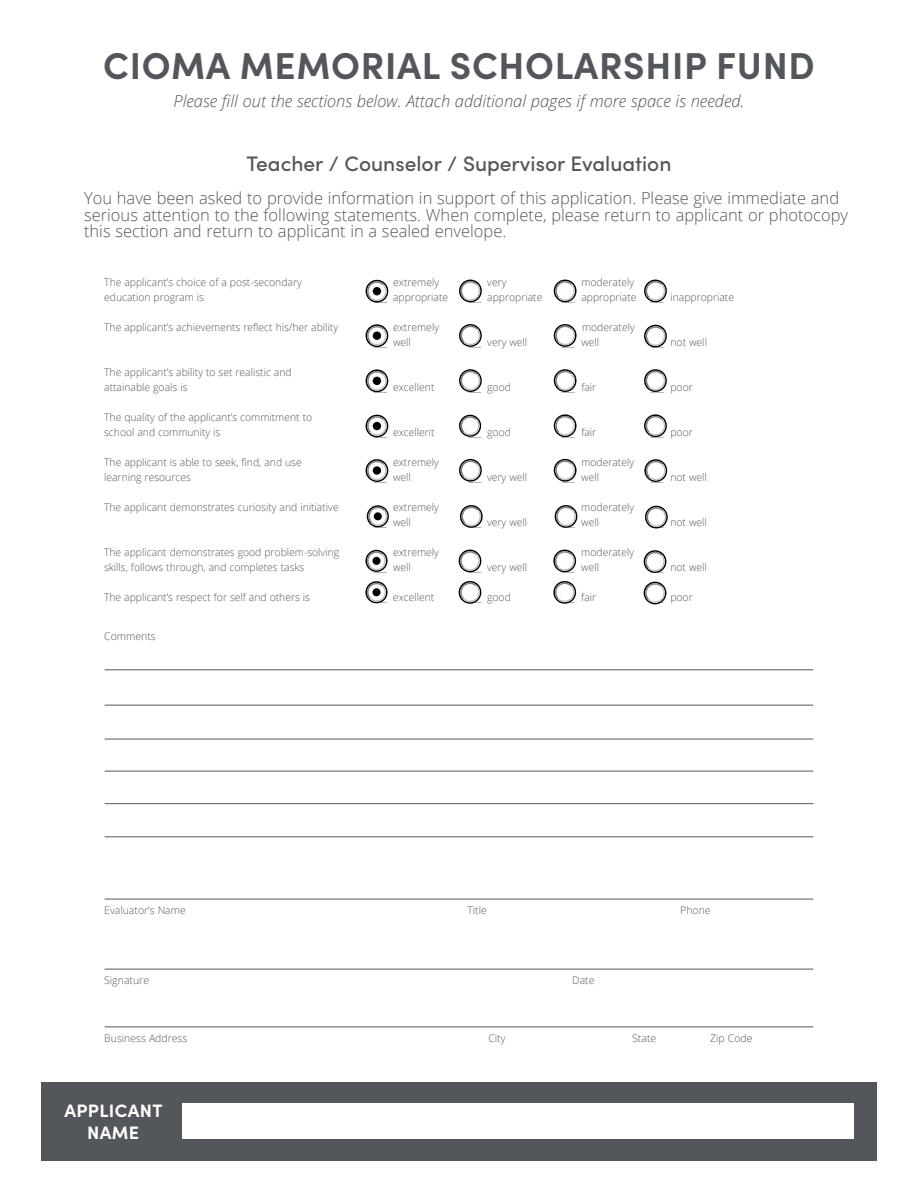
<style>
.page{position:relative;width:918px;height:1188px;background:#fff}
.page>*{position:absolute;margin:0;border:0;box-sizing:border-box;transform-origin:0 0}
.t1{font:700 37.5px "Sofia Pro";letter-spacing:.02em;color:#53565b}
.t2{font:500 21px "Sofia Pro";color:#53565b}
.t3{font:700 18px/21.6px "Sofia Pro";letter-spacing:.02em;color:#fff;text-align:center}
.t4{font:300 16.5px/16.5px "Open Sans";color:#53565b}
.t5{font:italic 300 16.5px "Open Sans";color:#53565b}
.t6{font:300 10.5px/15px "Open Sans";color:#53565b}
</style>
<div class="page">
<div style="left:41px;top:1082px;width:836px;height:79px;background:#53565b"></div>
<div style="left:182px;top:1103px;width:672px;height:36px;background:#fff"></div>
<hr style="left:105px;top:669px;width:708px;height:1px;background:#53565b">
<hr style="left:105px;top:705px;width:708px;height:1px;background:#53565b">
<hr style="left:105px;top:771px;width:708px;height:1px;background:#53565b">
<hr style="left:105px;top:803px;width:708px;height:1px;background:#53565b">
<hr style="left:105px;top:836px;width:708px;height:1px;background:#53565b">
<hr style="left:105px;top:899px;width:708px;height:1px;background:#53565b">
<hr style="left:105px;top:739px;width:708px;height:1px;background:#53565b">
<hr style="left:105px;top:969px;width:708px;height:1px;background:#53565b">
<hr style="left:105px;top:1026px;width:708px;height:1px;background:#53565b">
<svg style="left:366px;top:280px;width:22px;height:23px"></svg>
<div style="left:373px;top:287px;width:8px;height:8px;background:#000;border-radius:50%"></div>
<svg style="left:459px;top:280px;width:23px;height:22px"></svg>
<svg style="left:554px;top:280px;width:23px;height:22px"></svg>
<svg style="left:644px;top:280px;width:23px;height:22px"></svg>
<svg style="left:366px;top:324px;width:22px;height:23px"></svg>
<div style="left:373px;top:332px;width:8px;height:8px;background:#000;border-radius:50%"></div>
<svg style="left:459px;top:324px;width:23px;height:23px"></svg>
<svg style="left:554px;top:324px;width:23px;height:23px"></svg>
<svg style="left:644px;top:325px;width:23px;height:22px"></svg>
<svg style="left:644px;top:369px;width:23px;height:23px"></svg>
<svg style="left:554px;top:369px;width:23px;height:23px"></svg>
<svg style="left:459px;top:369px;width:23px;height:23px"></svg>
<svg style="left:366px;top:369px;width:22px;height:23px"></svg>
<div style="left:373px;top:377px;width:8px;height:8px;background:#000;border-radius:50%"></div>
<svg style="left:644px;top:414px;width:23px;height:23px"></svg>
<svg style="left:554px;top:414px;width:23px;height:23px"></svg>
<svg style="left:459px;top:414px;width:22px;height:23px"></svg>
<svg style="left:366px;top:415px;width:22px;height:22px"></svg>
<div style="left:373px;top:422px;width:8px;height:8px;background:#000;border-radius:50%"></div>
<div style="left:366px;top:459px;width:22px;height:23px;border:1px solid #000;border-radius:50%"></div>
<svg style="left:366px;top:461px;width:22px;height:20px"></svg>
<div style="left:373px;top:466px;width:8px;height:9px;background:#000;border-radius:50%"></div>
<div style="left:459px;top:459px;width:23px;height:23px;border:1px solid #000;border-radius:50%"></div>
<svg style="left:459px;top:460px;width:23px;height:20px"></svg>
<svg style="left:554px;top:459px;width:23px;height:23px"></svg>
<svg style="left:644px;top:459px;width:23px;height:23px"></svg>
<svg style="left:366px;top:505px;width:23px;height:22px"></svg>
<div style="left:374px;top:512px;width:8px;height:8px;background:#000;border-radius:50%"></div>
<div style="left:460px;top:505px;width:23px;height:23px;border:1px solid #000;border-radius:50%"></div>
<svg style="left:460px;top:506px;width:23px;height:20px"></svg>
<svg style="left:555px;top:505px;width:22px;height:23px"></svg>
<svg style="left:645px;top:506px;width:23px;height:22px"></svg>
<svg style="left:365px;top:550px;width:23px;height:22px"></svg>
<div style="left:372px;top:557px;width:9px;height:8px;background:#000;border-radius:50%"></div>
<svg style="left:459px;top:550px;width:22px;height:22px"></svg>
<div style="left:553px;top:550px;width:23px;height:22px;border:1px solid #000;border-radius:50%"></div>
<svg style="left:553px;top:551px;width:23px;height:20px"></svg>
<div style="left:644px;top:550px;width:22px;height:23px;border:1px solid #000;border-radius:50%"></div>
<svg style="left:644px;top:552px;width:22px;height:20px"></svg>
<svg style="left:365px;top:581px;width:23px;height:22px"></svg>
<div style="left:372px;top:588px;width:9px;height:8px;background:#000;border-radius:50%"></div>
<svg style="left:459px;top:581px;width:22px;height:23px"></svg>
<div style="left:553px;top:581px;width:23px;height:23px;border:1px solid #000;border-radius:50%"></div>
<svg style="left:553px;top:582px;width:23px;height:20px"></svg>
<div style="left:644px;top:582px;width:22px;height:22px;border:1px solid #000;border-radius:50%"></div>
<svg style="left:644px;top:583px;width:22px;height:20px"></svg>
<h1 class="t1" style="left:103px;top:44px;width:713px">CIOMA MEMORIAL SCHOLARSHIP FUND</h1>
<h3 class="t5" style="left:173px;top:95px;width:573px">Please fill out the sections below. Attach additional pages if more space is needed.</h3>
<h2 class="t2" style="left:246px;top:156px;width:427px">Teacher / Counselor / Supervisor Evaluation</h2>
<p class="t4" style="left:84px;top:192px;width:766px">You have been asked to provide information in support of this application. Please give immediate and serious attention to the following statements. When complete, please return to applicant or photocopy this section and return to applicant in a sealed envelope.</p>
<p class="t6" style="left:104px;top:274px;width:199px">The applicant’s choice of a post-secondary</p>
<p class="t6" style="left:393px;top:274px;width:47px">extremely</p>
<p class="t6" style="left:487px;top:274px;width:21px">very</p>
<p class="t6" style="left:581px;top:274px;width:54px">moderately</p>
<p class="t6" style="left:104px;top:291px;width:101px">education program is</p>
<p class="t6" style="left:374px;top:291px;width:76px">___ appropriate</p>
<p class="t6" style="left:469px;top:291px;width:75px">___ appropriate</p>
<p class="t6" style="left:562px;top:291px;width:76px">___ appropriate</p>
<p class="t6" style="left:651px;top:291px;width:85px">___ inappropriate</p>
<p class="t6" style="left:104px;top:319px;width:235px">The applicant’s achievements reflect his/her ability</p>
<p class="t6" style="left:393px;top:319px;width:47px">extremely</p>
<p class="t6" style="left:582px;top:319px;width:54px">moderately</p>
<p class="t6" style="left:374px;top:336px;width:38px">___ well</p>
<p class="t6" style="left:469px;top:336px;width:60px">___ very well</p>
<p class="t6" style="left:562px;top:336px;width:39px">___ well</p>
<p class="t6" style="left:651px;top:336px;width:58px">___ not well</p>
<p class="t6" style="left:104px;top:366px;width:189px">The applicant’s ability to set realistic and attainable goals is</p>
<p class="t6" style="left:374px;top:379px;width:62px">___ excellent</p>
<p class="t6" style="left:469px;top:379px;width:44px">___ good</p>
<p class="t6" style="left:562px;top:379px;width:36px">___ fair</p>
<p class="t6" style="left:651px;top:379px;width:43px">___ poor</p>
<p class="t6" style="left:104px;top:409px;width:210px">The quality of the applicant’s commitment to school and community is</p>
<p class="t6" style="left:374px;top:424px;width:62px">___ excellent</p>
<p class="t6" style="left:469px;top:424px;width:44px">___ good</p>
<p class="t6" style="left:562px;top:424px;width:36px">___ fair</p>
<p class="t6" style="left:651px;top:424px;width:43px">___ poor</p>
<p class="t6" style="left:104px;top:454px;width:199px">The applicant is able to seek, find, and use</p>
<p class="t6" style="left:393px;top:454px;width:47px">extremely</p>
<p class="t6" style="left:581px;top:454px;width:54px">moderately</p>
<p class="t6" style="left:104px;top:471px;width:88px">learning resources</p>
<p class="t6" style="left:374px;top:471px;width:38px">___ well</p>
<p class="t6" style="left:469px;top:471px;width:60px">___ very well</p>
<p class="t6" style="left:562px;top:471px;width:39px">___ well</p>
<p class="t6" style="left:651px;top:471px;width:58px">___ not well</p>
<p class="t6" style="left:104px;top:499px;width:236px">The applicant demonstrates curiosity and initiative</p>
<p class="t6" style="left:393px;top:499px;width:47px">extremely</p>
<p class="t6" style="left:581px;top:499px;width:54px">moderately</p>
<p class="t6" style="left:374px;top:516px;width:38px">___ well</p>
<p class="t6" style="left:469px;top:516px;width:60px">___ very well</p>
<p class="t6" style="left:562px;top:516px;width:39px">___ well</p>
<p class="t6" style="left:651px;top:516px;width:58px">___ not well</p>
<p class="t6" style="left:104px;top:544px;width:237px">The applicant demonstrates good problem-solving</p>
<p class="t6" style="left:393px;top:544px;width:47px">extremely</p>
<p class="t6" style="left:581px;top:544px;width:54px">moderately</p>
<p class="t6" style="left:104px;top:561px;width:202px">skills, follows through, and completes tasks</p>
<p class="t6" style="left:374px;top:561px;width:38px">___ well</p>
<p class="t6" style="left:469px;top:561px;width:60px">___ very well</p>
<p class="t6" style="left:562px;top:561px;width:39px">___ well</p>
<p class="t6" style="left:651px;top:561px;width:58px">___ not well</p>
<p class="t6" style="left:104px;top:589px;width:207px">The applicant’s respect for self and others is</p>
<p class="t6" style="left:374px;top:589px;width:62px">___ excellent</p>
<p class="t6" style="left:469px;top:589px;width:44px">___ good</p>
<p class="t6" style="left:562px;top:589px;width:36px">___ fair</p>
<p class="t6" style="left:651px;top:589px;width:43px">___ poor</p>
<p class="t6" style="left:104px;top:630px;width:53px">Comments</p>
<p class="t6" style="left:104px;top:902px;width:83px">Evaluator’s Name</p>
<p class="t6" style="left:467px;top:902px;width:21px">Title</p>
<p class="t6" style="left:680px;top:902px;width:32px">Phone</p>
<p class="t6" style="left:104px;top:974px;width:46px">Signature</p>
<p class="t6" style="left:572px;top:974px;width:24px">Date</p>
<p class="t6" style="left:104px;top:1032px;width:85px">Business Address</p>
<p class="t6" style="left:488px;top:1032px;width:19px">City</p>
<p class="t6" style="left:632px;top:1032px;width:26px">State</p>
<p class="t6" style="left:710px;top:1032px;width:44px">Zip Code</p>
<h3 class="t3" style="left:64px;top:1100px;width:100px">APPLICANT<br>NAME</h3>
</div>
